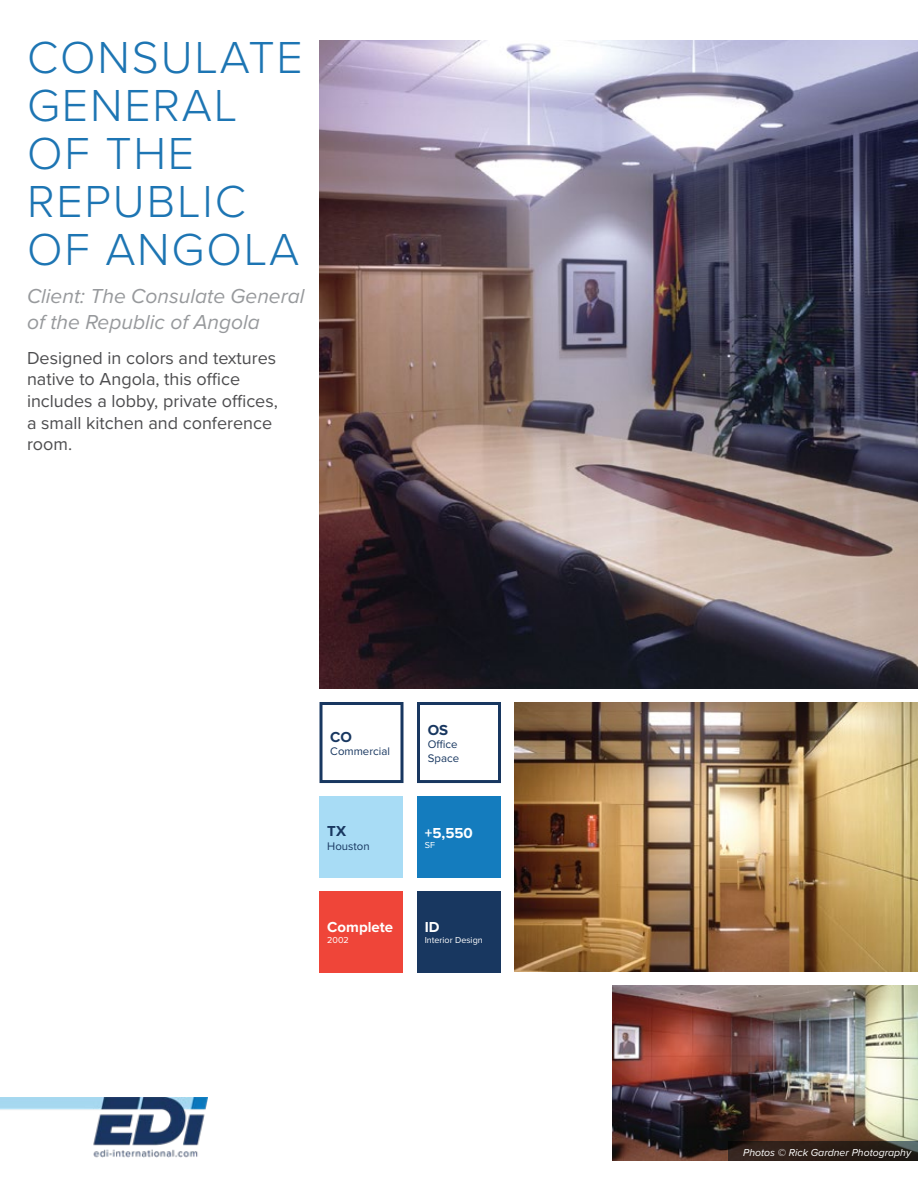
<style>
.page{position:relative;width:918px;height:1188px;background:#fff}
.page>*{position:absolute;margin:0;border:0;box-sizing:border-box;transform-origin:0 0}
.t1{font:300 46.5px/48px "Proxima Nova";letter-spacing:.04em;color:#1d75b3}
.t2{font:italic 21px/25.2px "Proxima Nova";color:#97999c}
.t3{font:18px/21.6px "Proxima Nova";color:#4d4d4f}
.t4{font:700 15px "Proxima Nova";color:#fff}
.t5{font:700 15px "Proxima Nova";color:#183760}
.t6{font:11.4px/13.6px "Proxima Nova";color:#183760}
.t7{font:italic 10.5px "Proxima Nova";color:#fff}
.t8{font:9px "Proxima Nova";color:#fff}
</style>
<div class="page">
<div style="left:320px;top:702px;width:84px;height:81px;border:3px solid #183760"></div>
<div style="left:417px;top:797px;width:84px;height:81px;background:#147cbe"></div>
<div style="left:417px;top:702px;width:84px;height:81px;border:3px solid #183760"></div>
<div style="left:320px;top:891px;width:84px;height:81px;background:#ef4539"></div>
<div style="left:320px;top:796px;width:84px;height:82px;background:#a8dcf5"></div>
<div style="left:417px;top:891px;width:84px;height:81px;background:#183760"></div>
<img style="left:0;top:1097px;width:208px;height:61px">
<img style="left:320px;top:40px;width:598px;height:648px">
<img style="left:612px;top:986px;width:306px;height:175px">
<img style="left:514px;top:702px;width:404px;height:270px">
<svg style="left:728px;top:1142px;width:190px;height:19px;background:#2c211b"></svg>
<h1 class="t1" style="left:27px;top:31px;width:277px">CONSULATE<br>GENERAL<br>OF THE<br>REPUBLIC<br>OF ANGOLA</h1>
<p class="t2" style="left:27px;top:283px;width:279px">Client: The Consulate General of the Republic of Angola</p>
<p class="t3" style="left:27px;top:346px;width:252px">Designed in colors and textures native to Angola, this office includes a lobby, private offices, a small kitchen and conference room.</p>
<p class="t5" style="left:330px;top:725px;width:23px">CO</p>
<p class="t6" style="left:330px;top:744px;width:61px">Commercial</p>
<p class="t5" style="left:327px;top:820px;width:20px">TX</p>
<p class="t6" style="left:327px;top:839px;width:44px">Houston</p>
<p class="t4" style="left:327px;top:916px;width:67px">Complete</p>
<p class="t8" style="left:327px;top:933px;width:23px">2002</p>
<p class="t5" style="left:428px;top:719px;width:22px">OS</p>
<p class="t6" style="left:428px;top:737px;width:33px">Office<br>Space</p>
<p class="t4" style="left:425px;top:821px;width:50px">+5,550</p>
<p class="t8" style="left:425px;top:839px;width:12px">SF</p>
<p class="t4" style="left:425px;top:916px;width:16px">ID</p>
<p class="t8" style="left:425px;top:933px;width:59px">Interior Design</p>
<p class="t7" style="left:743px;top:1144px;width:170px">Photos © Rick Gardner Photography</p>
</div>
